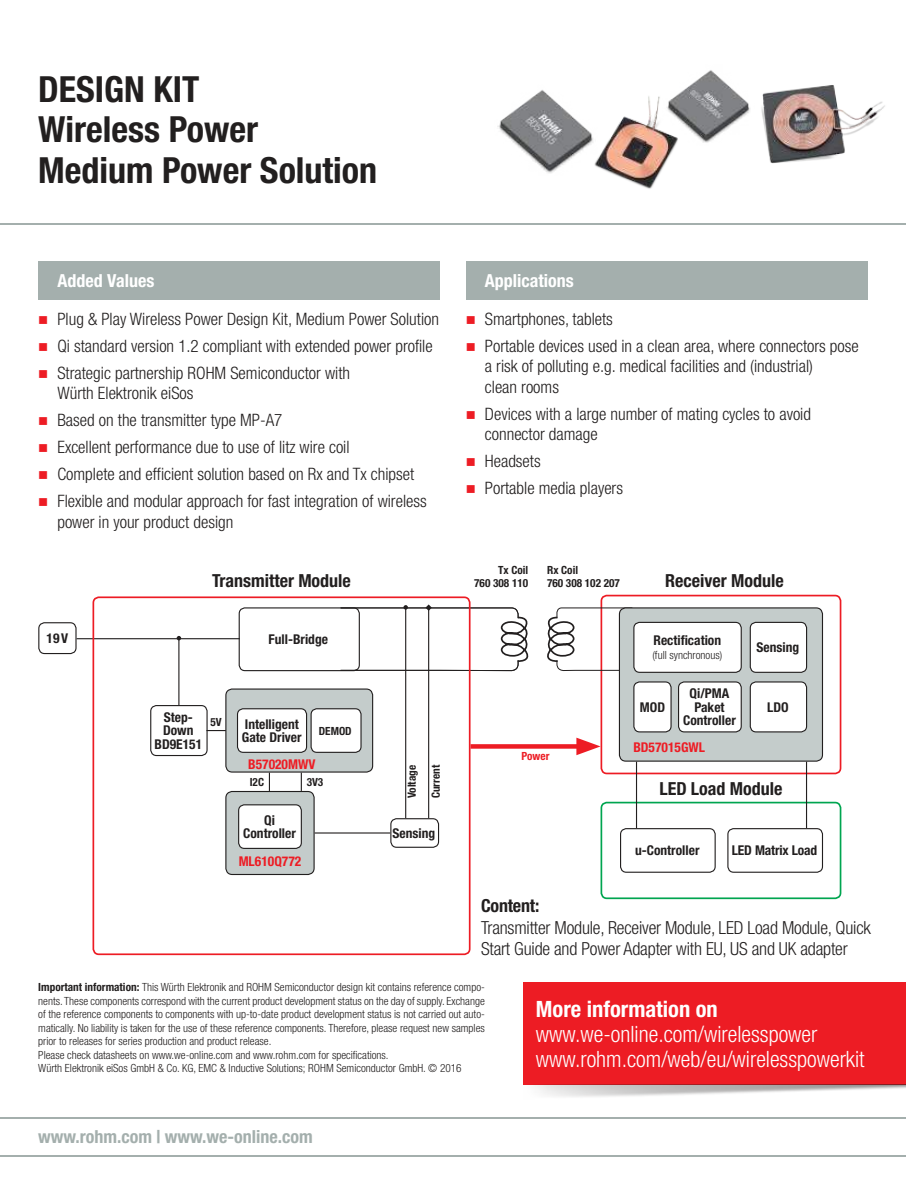
<style>
.page{position:relative;width:906px;height:1200px;background:#fff}
.page>*{position:absolute;margin:0;border:0;box-sizing:border-box;transform-origin:0 0}
.t1{font:700 condensed 36px/40.5px "Helvetica Neue LT Pro";color:#221f1f}
.t2{font:300 condensed 22.5px/24.8px "Helvetica Neue LT Pro";color:#fff}
.t3{font:700 condensed 22.5px "Helvetica Neue LT Pro";color:#fff}
.t4{font:300 condensed 18px/21.6px "Helvetica Neue LT Pro";letter-spacing:-.01em;color:#221f1f}
.t5{font:700 condensed 18px "Helvetica Neue LT Pro";color:#221f1f}
.t6{font:700 condensed 18px "Helvetica Neue LT Pro";color:#a4afad}
.t7{font:700 condensed 18px "Helvetica Neue LT Pro";color:#fff}
.t8{font:300 condensed 17.1px/27px "Helvetica Neue LT Pro";color:#221f1f}
.t9{font:700 condensed 13.5px/13.5px "Helvetica Neue LT Pro";color:#221f1f;text-align:center}
.t10{font:700 condensed 13.5px "Helvetica Neue LT Pro";color:#ed1c24}
.t11{font:300 condensed 11.25px/13.5px "Helvetica Neue LT Pro";color:#221f1f}
.t12{font:700 condensed 11.25px/13.5px "Helvetica Neue LT Pro";color:#221f1f}
.t13{font:700 condensed 11.25px "Helvetica Neue LT Pro";color:#ed1c24}
.s1{font-weight:700}
</style>
<div class="page">
<div style="left:523px;top:982px;width:383px;height:102px;background:#ed1c24"></div>
<hr style="left:0;top:223px;width:906px;height:2px;background:#a4afad">
<div style="left:38px;top:261px;width:402px;height:39px;background:#a4afad"></div>
<div style="left:466px;top:261px;width:401px;height:39px;background:#a4afad"></div>
<hr style="left:0;top:1116px;width:906px;height:2px;background:#a4afad">
<hr style="left:0;top:1154px;width:906px;height:2px;background:#a4afad">
<div style="left:38px;top:622px;width:39px;height:32px;border:1px solid #221f1f;border-radius:6px"></div>
<div style="left:150px;top:704px;width:58px;height:51px;border:1px solid #221f1f;border-radius:6px"></div>
<div style="left:390px;top:818px;width:49px;height:29px;border:1px solid #221f1f;border-radius:6px"></div>
<div style="left:239px;top:607px;width:121px;height:64px;border:1px solid #221f1f;border-radius:6px"></div>
<div style="left:226px;top:689px;width:147px;height:82px;background:#c4cccb;border-radius:6px"></div>
<div style="left:225px;top:688px;width:148px;height:84px;border:1px solid #221f1f;border-radius:6px"></div>
<div style="left:237px;top:708px;width:69px;height:44px;background:#fff;border-radius:6px"></div>
<div style="left:237px;top:708px;width:70px;height:44px;border:1px solid #221f1f;border-radius:6px"></div>
<div style="left:311px;top:708px;width:50px;height:44px;background:#fff;border-radius:6px"></div>
<div style="left:310px;top:708px;width:51px;height:44px;border:1px solid #221f1f;border-radius:6px"></div>
<div style="left:226px;top:791px;width:88px;height:83px;background:#c4cccb;border-radius:6px"></div>
<div style="left:225px;top:790px;width:90px;height:84px;border:1px solid #221f1f;border-radius:6px"></div>
<div style="left:239px;top:804px;width:62px;height:44px;background:#fff;border-radius:6px"></div>
<div style="left:238px;top:804px;width:64px;height:44px;border:1px solid #221f1f;border-radius:6px"></div>
<hr style="left:77px;top:638px;width:163px;height:1px;background:#221f1f">
<hr style="left:178px;top:638px;width:1px;height:66px;background:#221f1f">
<svg style="left:269px;top:772px;width:1px;height:18px"></svg>
<hr style="left:206px;top:729px;width:20px;height:2px;background:#221f1f">
<svg style="left:301px;top:772px;width:1px;height:18px"></svg>
<hr style="left:315px;top:832px;width:75px;height:1px;background:#221f1f">
<hr style="left:405px;top:607px;width:1px;height:211px;background:#221f1f">
<hr style="left:428px;top:607px;width:1px;height:211px;background:#221f1f">
<div style="left:92px;top:596px;width:378px;height:358px;border:2px solid #ed1c24;border-radius:6px"></div>
<div style="left:600px;top:594px;width:241px;height:180px;border:2px solid #ed1c24;border-radius:6px"></div>
<div style="left:600px;top:801px;width:241px;height:97px;border:2px solid #00a550;border-radius:6px"></div>
<div style="left:620px;top:827px;width:95px;height:45px;border:1px solid #221f1f;border-radius:6px"></div>
<div style="left:727px;top:827px;width:96px;height:45px;border:1px solid #221f1f;border-radius:6px"></div>
<div style="left:619px;top:607px;width:203px;height:154px;background:#c4cccb;border-radius:6px"></div>
<div style="left:619px;top:607px;width:204px;height:154px;border:1px solid #221f1f;border-radius:6px"></div>
<div style="left:634px;top:622px;width:107px;height:50px;background:#fff;border-radius:6px"></div>
<div style="left:633px;top:621px;width:109px;height:51px;border:1px solid #221f1f;border-radius:6px"></div>
<div style="left:750px;top:622px;width:56px;height:50px;background:#fff;border-radius:6px"></div>
<div style="left:749px;top:621px;width:58px;height:51px;border:1px solid #221f1f;border-radius:6px"></div>
<div style="left:634px;top:681px;width:37px;height:50px;background:#fff;border-radius:6px"></div>
<div style="left:633px;top:681px;width:38px;height:51px;border:1px solid #221f1f;border-radius:6px"></div>
<div style="left:678px;top:681px;width:63px;height:50px;background:#fff;border-radius:6px"></div>
<div style="left:678px;top:681px;width:64px;height:51px;border:1px solid #221f1f;border-radius:6px"></div>
<div style="left:750px;top:681px;width:56px;height:50px;background:#fff;border-radius:6px"></div>
<div style="left:749px;top:681px;width:58px;height:51px;border:1px solid #221f1f;border-radius:6px"></div>
<svg style="left:470px;top:744px;width:106px;height:4px"></svg>
<svg style="left:576px;top:737px;width:24px;height:18px"></svg>
<svg style="left:547px;top:607px;width:86px;height:64px"></svg>
<svg style="left:340px;top:604px;width:189px;height:67px"></svg>
<hr style="left:636px;top:761px;width:1px;height:66px;background:#221f1f">
<hr style="left:806px;top:761px;width:1px;height:66px;background:#221f1f">
<img style="left:597px;top:96px;width:79px;height:93px">
<img style="left:761px;top:85px;width:124px;height:79px">
<img style="left:497px;top:90px;width:100px;height:83px">
<img style="left:662px;top:70px;width:88px;height:75px">
<img style="left:523px;top:1084px;width:383px;height:13px">
<h1 class="t1" style="left:38px;top:71px;width:340px">DESIGN KIT<br>Wireless Power<br>Medium Power Solution</h1>
<h3 class="t7" style="left:57px;top:274px;width:98px">Added Values</h3>
<h3 class="t7" style="left:485px;top:274px;width:90px">Applications</h3>
<h3 class="t8" style="left:57px;top:307px;width:383px">Plug &amp; Play Wireless Power Design Kit, Medium Power Solution<br>Qi standard version 1.2 compliant with extended power profile<br>Strategic partnership ROHM Semiconductor with</h3>
<h3 class="t8" style="left:57px;top:381px;width:371px">Würth Elektronik eiSos<br>Based on the transmitter type MP-A7<br>Excellent performance due to use of litz wire coil<br>Complete and efficient solution based on Rx and Tx chipset Flexible and modular approach for fast integration of wireless</h3>
<h3 class="t8" style="left:57px;top:509px;width:177px">power in your product design</h3>
<h3 class="t8" style="left:485px;top:307px;width:375px">Smartphones, tablets<br>Portable devices used in a clean area, where connectors pose</h3>
<h3 class="t8" style="left:485px;top:357px;width:329px;line-height:20.2px">a risk of polluting e.g. medical facilities and (industrial) clean rooms</h3>
<h3 class="t8" style="left:485px;top:404px;width:328px;line-height:20.2px">Devices with a large number of mating cycles to avoid connector damage</h3>
<h3 class="t8" style="left:485px;top:448px;width:140px">Headsets<br>Portable media players</h3>
<p class="t9" style="left:47px;top:632px;width:23px">19 V</p>
<p class="t12" style="left:474px;top:564px;width:56px;text-align:right">Tx Coil<br>760 308 110</p>
<p class="t12" style="left:547px;top:564px;width:74px">Rx Coil<br>760 308 102 207</p>
<h3 class="t5" style="left:212px;top:574px;width:140px">Transmitter Module</h3>
<h3 class="t5" style="left:665px;top:574px;width:120px">Receiver Module</h3>
<p class="t9" style="left:268px;top:633px;width:61px">Full-Bridge</p>
<p class="t9" style="left:154px;top:711px;width:49px">Step-<br>Down<br>BD9E151</p>
<p class="t12" style="left:210px;top:715px;width:13px">5V</p>
<p class="t9" style="left:242px;top:718px;width:61px;text-align:left">Intelligent<br>Gate Driver</p>
<p class="t12" style="left:319px;top:724px;width:34px">DEMOD</p>
<p class="t10" style="left:248px;top:758px;width:69px">B57020MWV</p>
<p class="t12" style="left:250px;top:775px;width:16px">I2C</p>
<p class="t12" style="left:307px;top:775px;width:18px">3V3</p>
<p class="t9" style="left:243px;top:814px;width:54px">Qi<br>Controller</p>
<p class="t10" style="left:239px;top:856px;width:64px">ML610Q772</p>
<p class="t12" style="left:406px;top:798px;width:35px;rotate:-90deg">Voltage</p>
<p class="t12" style="left:430px;top:798px;width:35px;rotate:-90deg">Current</p>
<p class="t9" style="left:392px;top:827px;width:44px">Sensing</p>
<p class="t13" style="left:521px;top:751px;width:29px">Power</p>
<p class="t9" style="left:653px;top:634px;width:69px">Rectification</p>
<p class="t11" style="left:652px;top:649px;width:71px">(full synchronous)</p>
<p class="t9" style="left:640px;top:701px;width:27px">MOD</p>
<p class="t9" style="left:683px;top:687px;width:54px">Qi/PMA<br>Paket<br>Controller</p>
<p class="t10" style="left:633px;top:742px;width:73px">BD57015GWL</p>
<p class="t9" style="left:756px;top:641px;width:44px">Sensing</p>
<p class="t9" style="left:767px;top:701px;width:23px">LDO</p>
<h3 class="t5" style="left:659px;top:782px;width:125px">LED Load Module</h3>
<p class="t9" style="left:635px;top:844px;width:66px">u-Controller</p>
<p class="t9" style="left:732px;top:844px;width:87px">LED Matrix Load</p>
<h3 class="t5" style="left:481px;top:898px;width:60px">Content:</h3>
<h3 class="t4" style="left:481px;top:917px;width:391px">Transmitter Module, Receiver Module, LED Load Module, Quick<br>Start Guide and Power Adapter with EU, US and UK adapter</h3>
<p class="t11" style="left:38px;top:981px;width:448px"><span class="s1">Important information:</span> This Würth Elektronik and ROHM Semiconductor design kit contains reference compo&shy;nents. These components correspond with the current product development status on the day of supply. Exchange of the reference components to components with up-to-date product development status is not carried out auto&shy;matically. No liability is taken for the use of these reference components. Therefore, please request new samples prior to releases for series production and product release.<br>Please check datasheets on www.we-online.com and www.rohm.com for specifications.<br>Würth Elektronik eiSos GmbH &amp; Co. KG, EMC &amp; Inductive Solutions; ROHM Semiconductor GmbH. © 2016</p>
<h3 class="t6" style="left:38px;top:1129px;width:276px">www.rohm.com | www.we-online.com</h3>
<h2 class="t3" style="left:536px;top:1000px;width:183px">More information on</h2>
<h2 class="t2" style="left:536px;top:1023px;width:330px">www.we-online.com/wirelesspower www.rohm.com/web/eu/wirelesspowerkit</h2>
</div>
